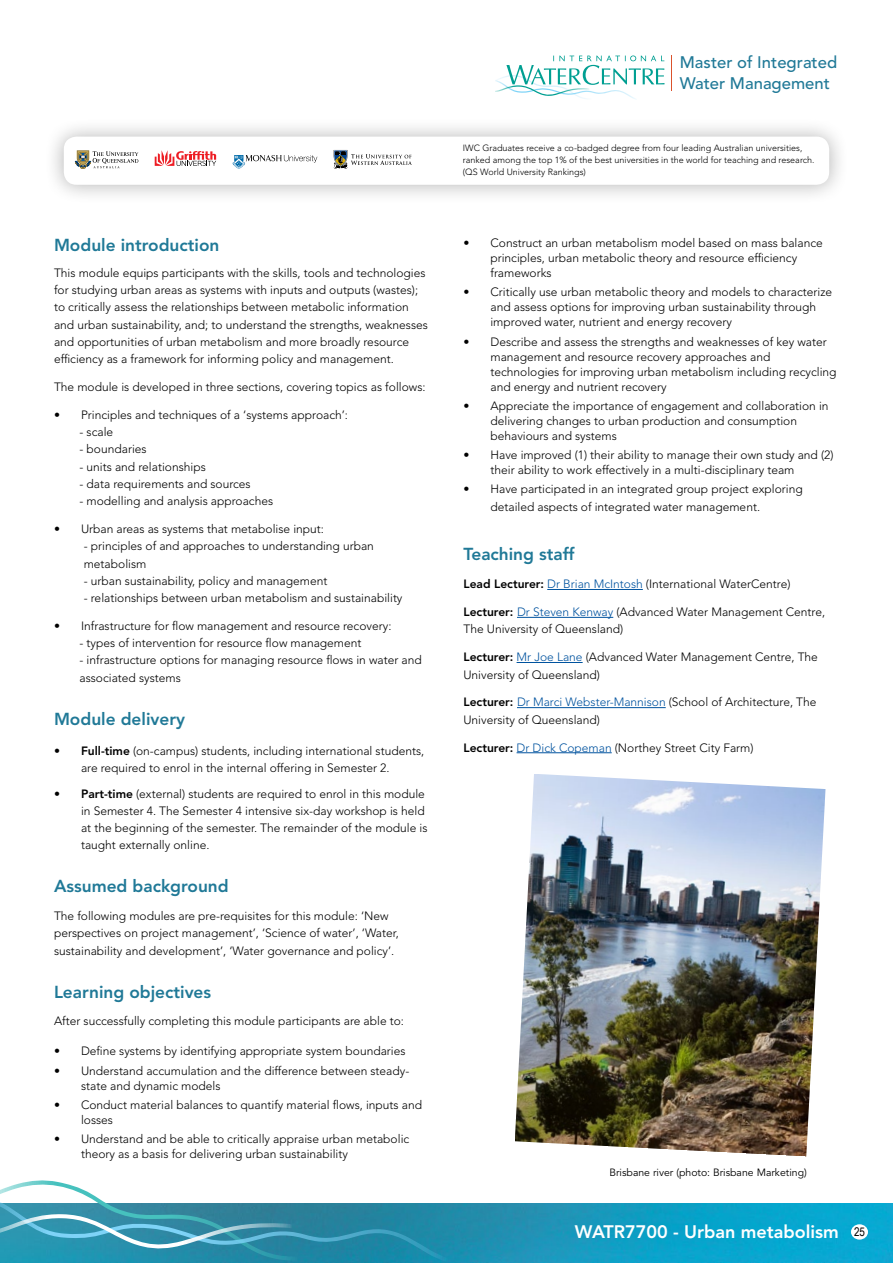
<style>
.page{position:relative;width:893px;height:1263px;background:#fff}
.page>*{position:absolute;margin:0;border:0;box-sizing:border-box;transform-origin:0 0}
.t1{font:800 18px "Avenir LT Std";color:#fff}
.t2{font:800 17.25px "Avenir LT Std";color:#207997}
.t3{font:500 16.65px/20.7px "Avenir LT Std";color:#207997}
.t4{font:300 12px/17.2px "Avenir LT Std";color:#000}
.t5{font:12px "Arial Narrow";color:#000}
.t6{font:10.5px "Avenir LT Std";color:#000}
.t7{font:300 9px/12px "Avenir LT Std";color:#000}
.s1{font-weight:800}
.s2{color:#00539f}
</style>
<div class="page">
<hr style="left:547px;top:589px;width:96px;height:1px;background:#00539f">
<hr style="left:517px;top:617px;width:96px;height:1px;background:#00539f">
<hr style="left:517px;top:662px;width:66px;height:1px;background:#00539f">
<hr style="left:517px;top:707px;width:149px;height:1px;background:#00539f">
<hr style="left:517px;top:752px;width:95px;height:1px;background:#00539f">
<hr style="left:671px;top:56px;width:1px;height:35px;background:#db522c">
<svg style="left:495px;top:56px;width:169px;height:43px"></svg>
<div style="left:44px;top:117px;width:804px;height:87px;background:#000;opacity:.3"></div>
<div style="left:64px;top:137px;width:765px;height:48px;background:#fff;border-radius:13px"></div>
<svg style="left:155px;top:150px;width:61px;height:16px"></svg>
<svg style="left:75px;top:151px;width:64px;height:17px"></svg>
<svg style="left:333px;top:150px;width:79px;height:18px"></svg>
<svg style="left:232px;top:155px;width:85px;height:14px"></svg>
<img style="left:479px;top:1203px;width:414px;height:60px">
<svg style="left:0;top:1180px;width:479px;height:83px"></svg>
<img style="left:515px;top:774px;width:310px;height:382px">
<div style="left:851px;top:1224px;width:17px;height:15px;background:#fff;border-radius:50%"></div>
<h2 class="t2" style="left:54px;top:235px;width:167px">Module introduction</h2>
<p class="t4" style="left:54px;top:264px;width:375px">This module equips participants with the skills, tools and technologies for studying urban areas as systems with inputs and outputs (wastes); to critically assess the relationships between metabolic information and urban sustainability, and; to understand the strengths, weaknesses and opportunities of urban metabolism and more broadly resource efficiency as a framework for informing policy and management.</p>
<p class="t4" style="left:54px;top:378px;width:373px">The module is developed in three sections, covering topics as follows:</p>
<p class="t4" style="left:54px;top:406px;width:296px">• Principles and techniques of a ‘systems approach’:</p>
<p class="t4" style="left:80px;top:423px;width:35px">- scale</p>
<p class="t4" style="left:80px;top:441px;width:69px">- boundaries</p>
<p class="t4" style="left:80px;top:458px;width:128px">- units and relationships</p>
<p class="t4" style="left:80px;top:475px;width:173px">- data requirements and sources</p>
<p class="t4" style="left:80px;top:492px;width:195px">- modelling and analysis approaches</p>
<p class="t4" style="left:54px;top:520px;width:271px">• Urban areas as systems that metabolise input:</p>
<p class="t4" style="left:84px;top:538px;width:292px">- principles of and approaches to understanding urban metabolism</p>
<p class="t4" style="left:84px;top:572px;width:245px">- urban sustainability, policy and management</p>
<p class="t4" style="left:84px;top:589px;width:320px">- relationships between urban metabolism and sustainability</p>
<p class="t4" style="left:54px;top:617px;width:339px">• Infrastructure for flow management and resource recovery:</p>
<p class="t4" style="left:80px;top:634px;width:283px">- types of intervention for resource flow management</p>
<p class="t4" style="left:80px;top:652px;width:344px">- infrastructure options for managing resource flows in water and associated systems</p>
<h2 class="t2" style="left:54px;top:708px;width:133px">Module delivery</h2>
<p class="t4" style="left:81px;top:742px;width:345px;text-indent:-27px"><span class="s1">• Full-time</span> (on-campus) students, including international students, are required to enrol in the internal offering in Semester 2.</p>
<p class="t4" style="left:81px;top:785px;width:348px;text-indent:-27px"><span class="s1">• Part-time</span> (external) students are required to enrol in this module in Semester 4. The Semester 4 intensive six-day workshop is held at the beginning of the semester. The remainder of the module is taught externally online.</p>
<h2 class="t2" style="left:54px;top:876px;width:176px">Assumed background</h2>
<p class="t4" style="left:54px;top:907px;width:346px">The following modules are pre-requisites for this module: ‘New perspectives on project management’, ‘Science of water’, ‘Water, sustainability and development’, ‘Water governance and policy’.</p>
<h2 class="t2" style="left:54px;top:981px;width:159px">Learning objectives</h2>
<p class="t4" style="left:54px;top:1013px;width:352px">After successfully completing this module participants are able to:</p>
<p class="t4" style="left:54px;top:1043px;width:353px">• Define systems by identifying appropriate system boundaries</p>
<p class="t4" style="left:81px;top:1063px;width:330px;line-height:15px;text-indent:-27px">• Understand accumulation and the difference between steady&shy;state and dynamic models</p>
<p class="t4" style="left:81px;top:1097px;width:343px;line-height:15px;text-indent:-27px">• Conduct material balances to quantify material flows, inputs and losses</p>
<p class="t4" style="left:81px;top:1131px;width:330px;line-height:15px;text-indent:-27px">• Understand and be able to critically appraise urban metabolic theory as a basis for delivering urban sustainability</p>
<h3 class="t3" style="left:680px;top:52px;width:159px">Master of Integrated<br>Water Management</h3>
<p class="t7" style="left:463px;top:142px;width:353px">IWC Graduates receive a co-badged degree from four leading Australian universities, ranked among the top 1% of the best universities in the world for teaching and research. (QS World University Rankings)</p>
<p class="t4" style="left:490px;top:236px;width:334px;line-height:15px;text-indent:-27px">• Construct an urban metabolism model based on mass balance principles, urban metabolic theory and resource efficiency frameworks</p>
<p class="t4" style="left:490px;top:285px;width:343px;line-height:15px;text-indent:-27px">• Critically use urban metabolic theory and models to characterize and assess options for improving urban sustainability through improved water, nutrient and energy recovery</p>
<p class="t4" style="left:490px;top:334px;width:348px;line-height:15px;text-indent:-27px">• Describe and assess the strengths and weaknesses of key water management and resource recovery approaches and technologies for improving urban metabolism including recycling and energy and nutrient recovery</p>
<p class="t4" style="left:490px;top:398px;width:340px;line-height:15px;text-indent:-27px">• Appreciate the importance of engagement and collaboration in delivering changes to urban production and consumption behaviours and systems</p>
<p class="t4" style="left:490px;top:448px;width:345px;line-height:15px;text-indent:-27px">• Have improved (1) their ability to manage their own study and (2) their ability to work effectively in a multi-disciplinary team</p>
<p class="t4" style="left:490px;top:481px;width:314px;text-indent:-27px">• Have participated in an integrated group project exploring detailed aspects of integrated water management.</p>
<h2 class="t2" style="left:463px;top:544px;width:113px">Teaching staff</h2>
<p class="t4" style="left:463px;top:575px;width:329px"><span class="s1">Lead Lecturer:</span> <span class="s2">Dr Brian McIntosh</span> (International WaterCentre)</p>
<p class="t4" style="left:463px;top:603px;width:363px"><span class="s1">Lecturer:</span> <span class="s2">Dr Steven Kenway</span> (Advanced Water Management Centre,<br>The University of Queensland)</p>
<p class="t4" style="left:463px;top:648px;width:356px"><span class="s1">Lecturer:</span> <span class="s2">Mr Joe Lane</span> (Advanced Water Management Centre, The<br>University of Queensland)</p>
<p class="t4" style="left:463px;top:694px;width:355px"><span class="s1">Lecturer:</span> <span class="s2">Dr Marci Webster-Mannison</span> (School of Architecture, The<br>University of Queensland)</p>
<p class="t4" style="left:463px;top:739px;width:292px"><span class="s1">Lecturer:</span> <span class="s2">Dr Dick Copeman</span> (Northey Street City Farm)</p>
<p class="t6" style="left:609px;top:1167px;width:199px">Brisbane river (photo: Brisbane Marketing)</p>
<h1 class="t1" style="left:575px;top:1221px;width:265px">WATR7700 - Urban metabolism</h1>
<p class="t5" style="left:854px;top:1223px;width:12px">25</p>
</div>
